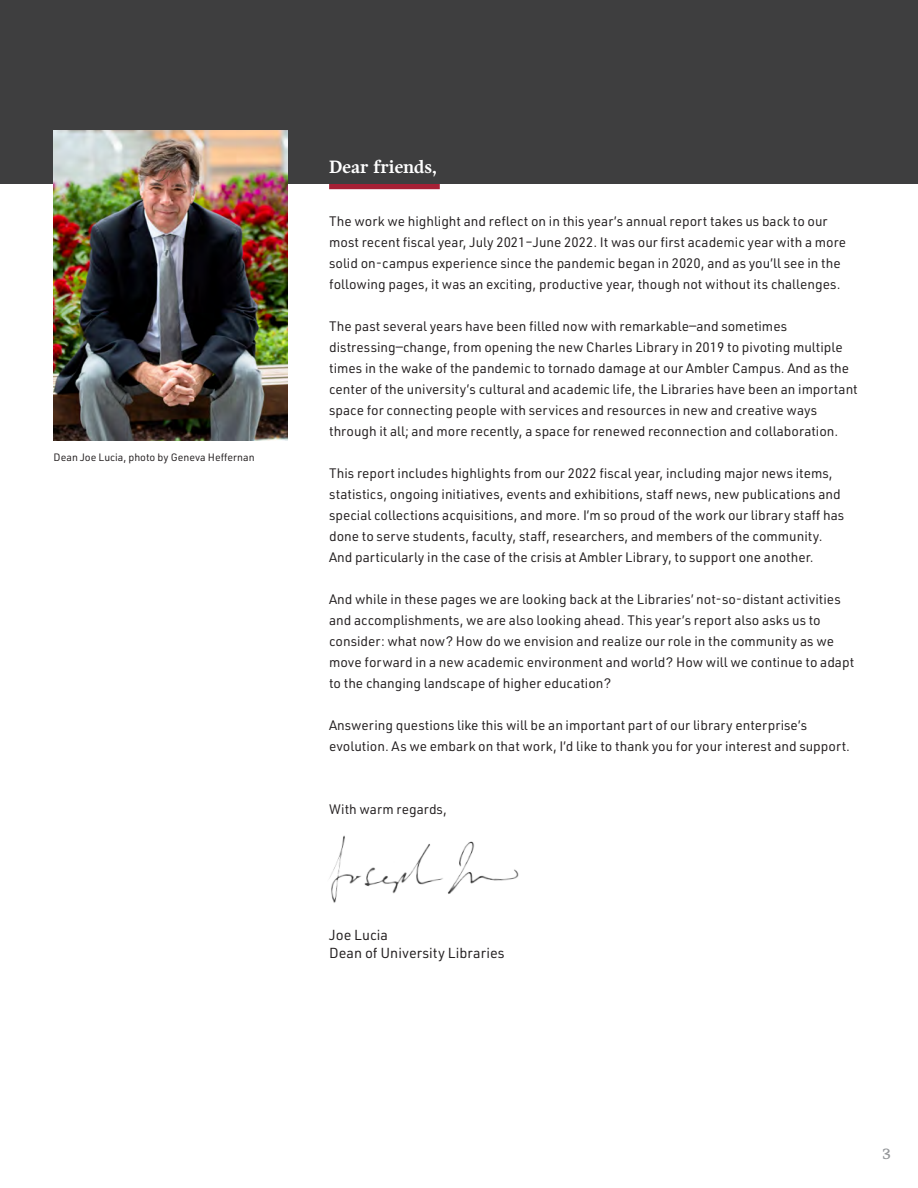
<style>
.page{position:relative;width:918px;height:1188px;background:#fff}
.page>*{position:absolute;margin:0;border:0;box-sizing:border-box;transform-origin:0 0}
.t1{font:700 18px "Harfang";color:#fff}
.t2{font:15px "Harfang";color:#939598}
.t3{font:14.25px/18px "URWDIN";color:#231f20}
.t4{font:13.5px/21px "URWDIN";color:#231f20}
.t5{font:10.5px "URWDIN";color:#231f20}
</style>
<div class="page">
<div style="left:329px;top:183px;width:111px;height:6px;background:#a62035"></div>
<div style="left:0;top:0;width:918px;height:183px;background:#3e3e3f"></div>
<img style="left:54px;top:130px;width:233px;height:310px">
<img style="left:329px;top:835px;width:190px;height:68px">
<p class="t5" style="left:54px;top:450px;width:203px">Dean Joe Lucia, photo by Geneva Hefernan</p>
<p class="t1" style="left:329px;top:156px;width:109px">Dear friends,</p>
<p class="t4" style="left:329px;top:210px;width:519px">The work we highlight and refect on in this year’s annual report takes us back to our most recent fscal year, July 2021–June 2022. It was our frst academic year with a more solid on-campus experience since the pandemic began in 2020, and as you’ll see in the following pages, it was an exciting, productive year, though not without its challenges.</p>
<p class="t4" style="left:329px;top:315px;width:530px">The past several years have been flled now with remarkable—and sometimes distressing—change, from opening the new Charles Library in 2019 to pivoting multiple times in the wake of the pandemic to tornado damage at our Ambler Campus. And as the center of the university’s cultural and academic life, the Libraries have been an important space for connecting people with services and resources in new and creative ways through it all; and more recently, a space for renewed reconnection and collaboration.</p>
<p class="t4" style="left:329px;top:462px;width:517px">This report includes highlights from our 2022 fscal year, including major news items, statistics, ongoing initiatives, events and exhibitions, staf news, new publications and special collections acquisitions, and more. I’m so proud of the work our library staf has done to serve students, faculty, staf, researchers, and members of the community.<br>And particularly in the case of the crisis at Ambler Library, to support one another.</p>
<p class="t4" style="left:329px;top:588px;width:527px">And while in these pages we are looking back at the Libraries’ not-so-distant activities and accomplishments, we are also looking ahead. This year’s report also asks us to consider: what now? How do we envision and realize our role in the community as we move forward in a new academic environment and world? How will we continue to adapt to the changing landscape of higher education?</p>
<p class="t4" style="left:329px;top:714px;width:523px">Answering questions like this will be an important part of our library enterprise’s evolution. As we embark on that work, I’d like to thank you for your interest and support.</p>
<p class="t4" style="left:329px;top:798px;width:119px">With warm regards,</p>
<p class="t3" style="left:329px;top:925px;width:177px">Joe Lucia<br>Dean of University Libraries</p>
<p class="t2" style="left:882px;top:1145px;width:10px">3</p>
</div>
